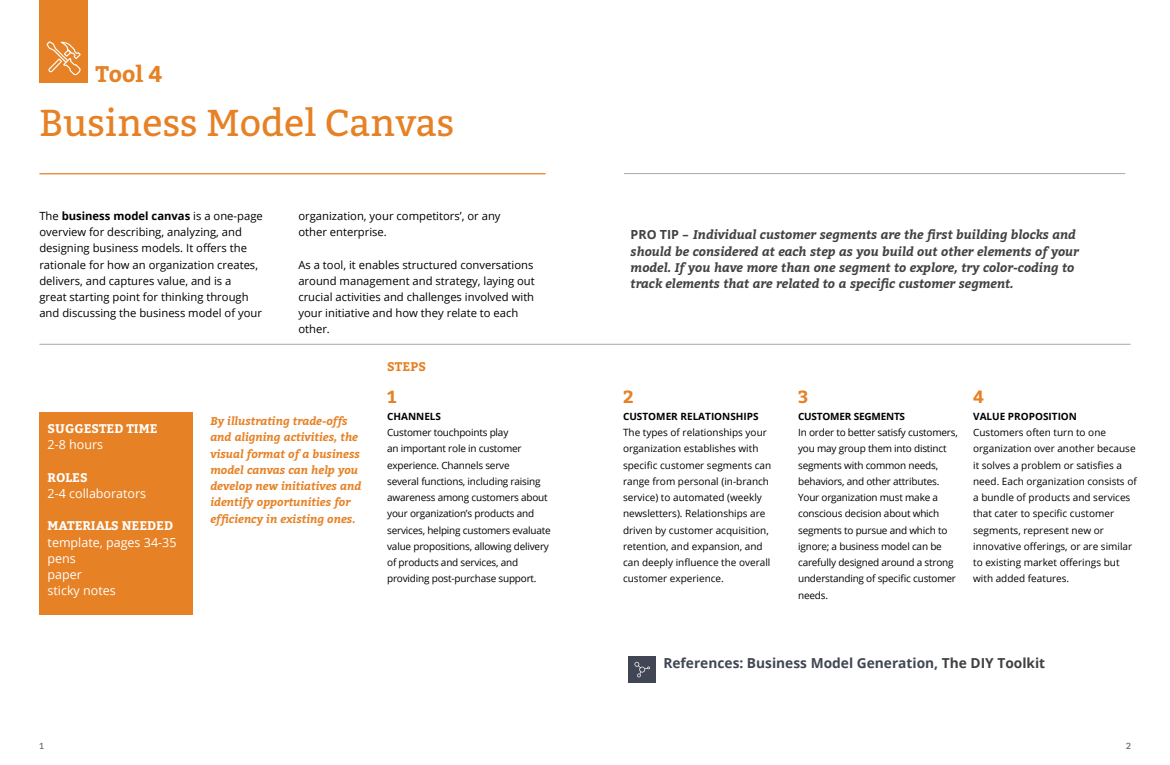
<style>
.page{position:relative;width:1170px;height:765px;background:#fff}
.page>*{position:absolute;margin:0;border:0;box-sizing:border-box;transform-origin:0 0}
.t1{font:37.5px "Bitter";color:#e68125}
.t2{font:700 22.5px "Bitter";color:#e68125}
.t3{font:700 17.5px "Bitter";color:#e68125}
.t4{font:700 13.75px "Open Sans";color:#404653}
.t5{font:italic 700 12.5px/16.2px "Bitter";color:#414042}
.t6{font:12.5px/16.2px "Open Sans";color:#fff}
.t7{font:700 12.5px "Bitter";color:#fff}
.t8{font:700 12.5px "Bitter";letter-spacing:.01em;color:#e68125}
.t9{font:11.25px/16.2px "Open Sans";color:#000}
.t10{font:italic 700 11.25px/16.2px "Bitter";color:#e68125}
.t11{font:10px/16.2px "Open Sans";letter-spacing:-.02em;color:#000}
.t12{font:10px/16.2px "Open Sans";color:#000}
.t13{font:700 10px "Open Sans";color:#000}
.t14{font:700 10px "Open Sans";letter-spacing:-.02em;color:#000}
.t15{font:8.75px "Bitter";color:#636466}
.s1{font-weight:700}
.s2{font-family:"Open Sans";font-style:normal}
.s3{color:#414042}
</style>
<div class="page">
<div style="left:39px;top:0;width:49px;height:83px;background:#e68125"></div>
<svg style="left:46px;top:41px;width:35px;height:34px"></svg>
<hr style="left:39px;top:173px;width:507px;height:1px;background:#e68125">
<div style="left:39px;top:412px;width:154px;height:203px;background:#e68125"></div>
<hr style="left:39px;top:344px;width:1092px;height:1px;background:#a7a9ac">
<hr style="left:624px;top:173px;width:501px;height:1px;background:#a7a9ac">
<div style="left:628px;top:656px;width:28px;height:27px;background:#404653"></div>
<svg style="left:634px;top:662px;width:16px;height:15px"></svg>
<h2 class="t2" style="left:95px;top:57px;width:69px">Tool 4</h2>
<h1 class="t1" style="left:39px;top:96px;width:417px">Business Model Canvas</h1>
<p class="t9" style="left:39px;top:207px;width:225px">The <span class="s1">business model canvas</span> is a one-page overview for describing, analyzing, and designing business models. It offers the rationale for how an organization creates, delivers, and captures value, and is a<br>great starting point for thinking through and discussing the business model of your</p>
<p class="t9" style="left:298px;top:207px;width:204px">organization, your competitors’, or any other enterprise.</p>
<p class="t9" style="left:298px;top:256px;width:238px">As a tool, it enables structured conversations around management and strategy, laying out crucial activities and challenges involved with your initiative and how they relate to each other.</p>
<p class="t8" style="left:387px;top:357px;width:40px">STEPS</p>
<p class="t7" style="left:48px;top:419px;width:111px">SUGGESTED TIME</p>
<p class="t6" style="left:48px;top:436px;width:57px">2-8 hours</p>
<p class="t7" style="left:48px;top:468px;width:41px">ROLES</p>
<p class="t6" style="left:48px;top:485px;width:100px">2-4 collaborators</p>
<p class="t7" style="left:48px;top:516px;width:127px">MATERIALS NEEDED</p>
<p class="t6" style="left:48px;top:534px;width:130px">template, pages 34-35 pens<br>paper<br>sticky notes</p>
<p class="t10" style="left:210px;top:413px;width:152px">By illustrating trade-offs and aligning activities, the visual format of a business model canvas can help you develop new initiatives and identify opportunities for efficiency in existing ones.</p>
<h3 class="t3" style="left:387px;top:384px;width:11px">1</h3>
<p class="t13" style="left:387px;top:409px;width:55px">CHANNELS</p>
<p class="t11" style="left:387px;top:424px;width:165px">Customer touchpoints play<br>an important role in customer experience. Channels serve<br>several functions, including raising awareness among customers about your organization’s products and services, helping customers evaluate value propositions, allowing delivery of products and services, and providing post-purchase support.</p>
<p class="t5" style="left:631px;top:227px;width:450px"><span class="s2">PRO TIP –</span> Individual customer segments are the first building blocks and should be considered at each step as you build out other elements of your model. If you have more than one segment to explore, try color-coding to track elements that are related to a specific customer segment.</p>
<h3 class="t3" style="left:623px;top:384px;width:12px">2</h3>
<h3 class="t3" style="left:798px;top:384px;width:12px">3</h3>
<h3 class="t3" style="left:973px;top:384px;width:12px">4</h3>
<p class="t13" style="left:623px;top:409px;width:137px">CUSTOMER RELATIONSHIPS</p>
<p class="t12" style="left:623px;top:424px;width:150px">The types of relationships your organization establishes with specific customer segments can range from personal (in-branch service) to automated (weekly newsletters). Relationships are driven by customer acquisition, retention, and expansion, and can deeply influence the overall customer experience.</p>
<p class="t14" style="left:798px;top:409px;width:109px">CUSTOMER SEGMENTS</p>
<p class="t11" style="left:798px;top:424px;width:161px">In order to better satisfy customers, you may group them into distinct segments with common needs, behaviors, and other attributes.<br>Your organization must make a conscious decision about which segments to pursue and which to ignore; a business model can be carefully designed around a strong understanding of specific customer needs.</p>
<p class="t13" style="left:973px;top:409px;width:105px">VALUE PROPOSITION</p>
<p class="t12" style="left:973px;top:424px;width:165px">Customers often turn to one organization over another because it solves a problem or satisfies a need. Each organization consists of a bundle of products and services that cater to specific customer segments, represent new or innovative offerings, or are similar to existing market offerings but with added features.</p>
<h3 class="t4" style="left:663px;top:653px;width:383px">References: Business Model Generation, <span class="s3">The DIY Toolkit</span></h3>
<p class="t15" style="left:39px;top:739px;width:6px">1</p>
<p class="t15" style="left:1126px;top:739px;width:6px">2</p>
</div>
